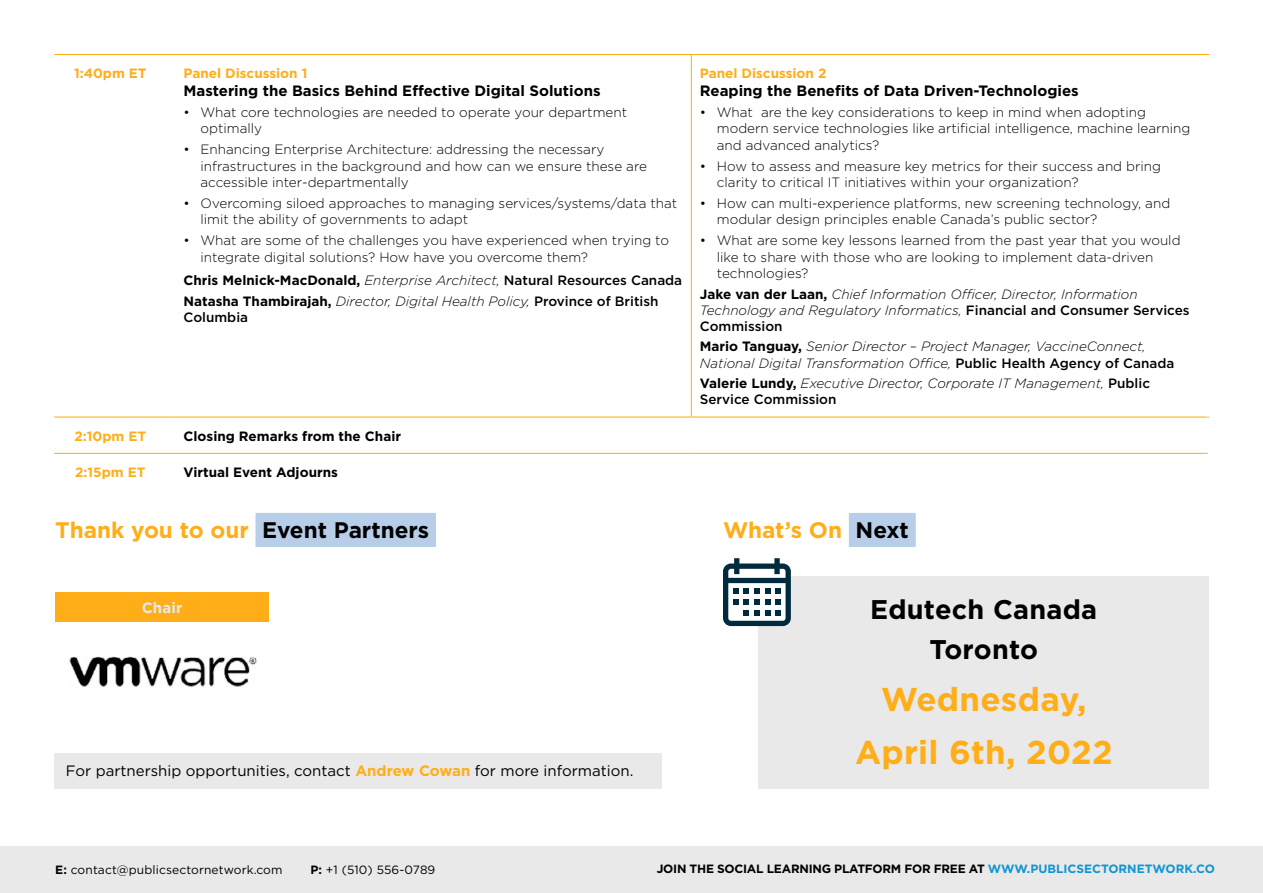
<style>
.page{position:relative;width:1263px;height:893px;background:#fff}
.page>*{position:absolute;margin:0;border:0;box-sizing:border-box;transform-origin:0 0}
.t1{font:700 33px/52.3px "Gotham";letter-spacing:.01em;color:#ffae17;text-align:center}
.t2{font:700 27px/39.8px "Gotham";letter-spacing:.01em;color:#000;text-align:center}
.t3{font:700 22.5px "Gotham";color:#ffae17}
.t4{font:700 15px "Gotham";color:#000}
.t5{font:15px "Gotham";color:#000}
.t6{font:700 15px "Gotham";letter-spacing:.01em;color:#e9e9ea}
.t7{font:300 13.5px/16.5px "Gotham";color:#000}
.t8{font:italic 300 13.5px/16.2px "Gotham";color:#000}
.t9{font:700 13.5px "Gotham";color:#ffae17}
.t10{font:700 13.5px "Gotham";color:#000}
.t11{font:500 13.5px "Gotham";color:#000}
.t12{font:700 12px "Gotham";letter-spacing:-.02em;color:#000}
.t13{font:12px "Gotham";letter-spacing:.01em;color:#000}
.s1{font-weight:700;font-style:normal}
.s2{font-weight:500;font-style:normal}
.s3{color:#000}
.s4{font-weight:700;color:#ffae17}
.s5{font-weight:700}
.s6{color:#0d96d4}
</style>
<div class="page">
<div style="left:0;top:846px;width:1263px;height:47px;background:#e9e9ea"></div>
<hr style="left:691px;top:416px;width:518px;height:2px;background:#ffae17">
<hr style="left:54px;top:453px;width:121px;height:1px;background:#ffae17">
<hr style="left:175px;top:453px;width:516px;height:1px;background:#ffae17">
<hr style="left:691px;top:453px;width:517px;height:1px;background:#ffae17">
<hr style="left:54px;top:54px;width:121px;height:1px;background:#ffae17">
<hr style="left:175px;top:54px;width:516px;height:1px;background:#ffae17">
<hr style="left:691px;top:54px;width:518px;height:1px;background:#ffae17">
<hr style="left:691px;top:55px;width:1px;height:361px;background:#ffae17">
<hr style="left:54px;top:416px;width:121px;height:2px;background:#ffae17">
<hr style="left:175px;top:416px;width:516px;height:2px;background:#ffae17">
<div style="left:255px;top:513px;width:181px;height:34px;background:#b7cde8"></div>
<div style="left:759px;top:576px;width:450px;height:212px;background:#e9e9ea"></div>
<div style="left:54px;top:753px;width:607px;height:35px;background:#e9e9ea"></div>
<div style="left:849px;top:513px;width:67px;height:34px;background:#b7cde8"></div>
<svg style="left:723px;top:558px;width:68px;height:68px"></svg>
<div style="left:55px;top:592px;width:214px;height:30px;background:#ffae17"></div>
<img style="left:69px;top:656px;width:188px;height:31px">
<p class="t9" style="left:74px;top:64px;width:74px">1:40pm ET</p>
<p class="t9" style="left:184px;top:64px;width:125px">Panel Discussion 1</p>
<p class="t4" style="left:184px;top:81px;width:418px">Mastering the Basics Behind Effective Digital Solutions</p>
<p class="t7" style="left:201px;top:103px;width:428px;text-indent:-17px">• What core technologies are needed to operate your department optimally</p>
<p class="t7" style="left:201px;top:141px;width:448px;text-indent:-17px">• Enhancing Enterprise Architecture: addressing the necessary infrastructures in the background and how can we ensure these are accessible inter-departmentally</p>
<p class="t7" style="left:201px;top:194px;width:478px;text-indent:-17px">• Overcoming siloed approaches to managing services/systems/data that limit the ability of governments to adapt</p>
<p class="t7" style="left:201px;top:232px;width:470px;text-indent:-17px">• What are some of the challenges you have experienced when trying to integrate digital solutions? How have you overcome them?</p>
<p class="t8" style="left:184px;top:270px;width:500px;line-height:20.4px"><span class="s1">Chris Melnick-MacDonald,</span> Enterprise Architect, <span class="s2">Natural Resources Canada<br></span><span class="s1">Natasha Thambirajah,</span> Director, Digital Health Policy, <span class="s2">Province of British</span></p>
<p class="t11" style="left:184px;top:308px;width:66px">Columbia</p>
<p class="t9" style="left:75px;top:427px;width:73px">2:10pm ET</p>
<p class="t10" style="left:184px;top:427px;width:219px">Closing Remarks from the Chair</p>
<p class="t9" style="left:75px;top:463px;width:72px">2:15pm ET</p>
<p class="t10" style="left:184px;top:464px;width:156px">Virtual Event Adjourns</p>
<h3 class="t3" style="left:55px;top:516px;width:375px">Thank you to our <span class="s3">Event Partners</span></h3>
<p class="t9" style="left:700px;top:64px;width:128px">Panel Discussion 2</p>
<p class="t4" style="left:700px;top:81px;width:380px">Reaping the Benefits of Data Driven-Technologies</p>
<p class="t7" style="left:717px;top:103px;width:475px;text-indent:-17px">• What are the key considerations to keep in mind when adopting modern service technologies like artificial intelligence, machine learning and advanced analytics?</p>
<p class="t7" style="left:717px;top:157px;width:446px;text-indent:-17px">• How to assess and measure key metrics for their success and bring clarity to critical IT initiatives within your organization?</p>
<p class="t7" style="left:717px;top:194px;width:455px;text-indent:-17px">• How can multi-experience platforms, new screening technology, and modular design principles enable Canada’s public sector?</p>
<p class="t7" style="left:717px;top:232px;width:465px;text-indent:-17px">• What are some key lessons learned from the past year that you would like to share with those who are looking to implement data-driven technologies?</p>
<p class="t8" style="left:700px;top:285px;width:491px"><span class="s1">Jake van der Laan,</span> Chief Information Officer, Director, Information<br>Technology and Regulatory Informatics, <span class="s2">Financial and Consumer Services<br>Commission</span></p>
<p class="t8" style="left:700px;top:338px;width:476px"><span class="s1">Mario Tanguay,</span> Senior Director – Project Manager, VaccineConnect,<br>National Digital Transformation Office, <span class="s2">Public Health Agency of Canada</span></p>
<p class="t8" style="left:700px;top:375px;width:452px"><span class="s1">Valerie Lundy,</span> Executive Director, Corporate IT Management, <span class="s2">Public<br>Service Commission</span></p>
<h3 class="t3" style="left:723px;top:516px;width:187px">What’s On <span class="s3">Next</span></h3>
<p class="t6" style="left:142px;top:597px;width:42px">Chair</p>
<p class="t5" style="left:66px;top:761px;width:569px">For partnership opportunities, contact <span class="s4">Andrew Cowan</span> for more information.</p>
<h2 class="t2" style="left:870px;top:589px;width:228px">Edutech Canada<br>Toronto</h2>
<h1 class="t1" style="left:855px;top:673px;width:259px">Wednesday,<br>April 6th, 2022</h1>
<p class="t13" style="left:55px;top:862px;width:229px"><span class="s5">E:</span> contact@publicsectornetwork.com</p>
<p class="t13" style="left:310px;top:862px;width:126px"><span class="s5">P:</span> +1 (510) 556-0789</p>
<p class="t12" style="left:657px;top:861px;width:560px">JOIN THE SOCIAL LEARNING PLATFORM FOR FREE AT <span class="s6">WWW.PUBLICSECTORNETWORK.CO</span></p>
</div>
